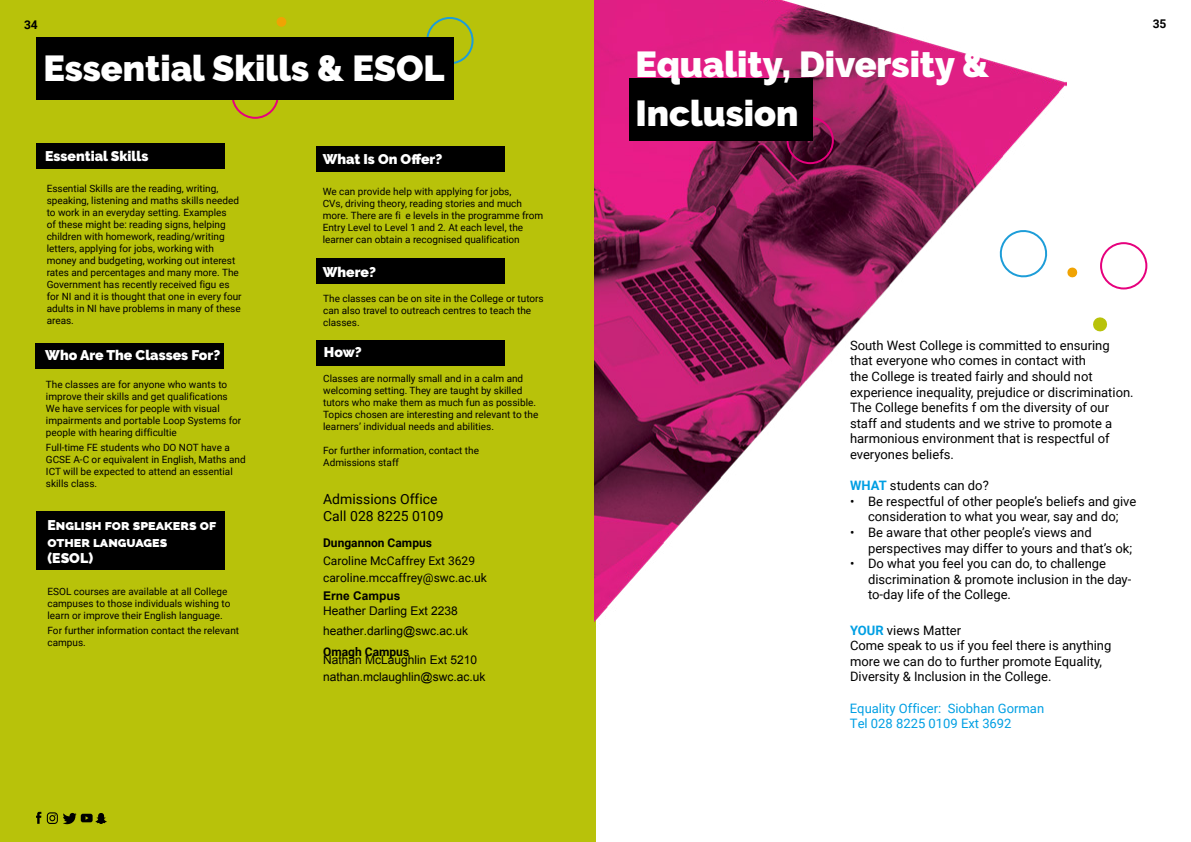
<style>
.page{position:relative;width:1191px;height:842px;background:#fff}
.page>*{position:absolute;margin:0;border:0;box-sizing:border-box;transform-origin:0 0}
.t1{font:900 36px/48.9px "Raleway";color:#fff}
.t2{font:900 14px/16.8px "Raleway";color:#fff}
.t3{font:14px/16.8px "Roboto";color:#000}
.t4{font:13px/15.6px "Roboto";color:#000}
.t5{font:13px/15.6px "Roboto";color:#009fe3}
.t6{font:12px/20.3px "Arial";color:#000}
.t7{font:12px/17.5px "Roboto";color:#000}
.t8{font:700 12px "Roboto";color:#000}
.t9{font:700 12px "Roboto";color:#000}
.t10{font:700 12px "Arial";color:#000}
.t11{font:10px/12px "Roboto";color:#000}
.s1{font-weight:700;color:#009fe3}
</style>
<div class="page">
<div style="left:0;top:0;width:595px;height:842px;background:#b8c20a"></div>
<div style="left:276px;top:17px;width:10px;height:10px;background:#f0a303;border-radius:50%"></div>
<svg style="left:426px;top:17px;width:47px;height:47px"></svg>
<svg style="left:232px;top:100px;width:47px;height:19px"></svg>
<div style="left:36px;top:38px;width:418px;height:62px;background:#000"></div>
<div style="left:36px;top:143px;width:188px;height:26px;background:#000"></div>
<div style="left:35px;top:343px;width:189px;height:25px;background:#000"></div>
<div style="left:36px;top:511px;width:188px;height:58px;background:#000"></div>
<div style="left:316px;top:146px;width:188px;height:26px;background:#000"></div>
<div style="left:316px;top:259px;width:188px;height:25px;background:#000"></div>
<div style="left:316px;top:340px;width:188px;height:26px;background:#000"></div>
<svg style="left:47px;top:812px;width:60px;height:13px"></svg>
<svg style="left:36px;top:812px;width:5px;height:12px"></svg>
<img style="left:594px;top:0;width:472px;height:700px">
<svg style="left:786px;top:117px;width:48px;height:47px"></svg>
<div style="left:629px;top:78px;width:184px;height:62px;background:#000"></div>
<svg style="left:1067px;top:267px;width:10px;height:11px"></svg>
<svg style="left:1093px;top:317px;width:15px;height:15px"></svg>
<svg style="left:996px;top:227px;width:54px;height:54px"></svg>
<svg style="left:1100px;top:242px;width:47px;height:47px"></svg>
<p class="t8" style="left:24px;top:16px;width:15px">34</p>
<p class="t8" style="left:1152px;top:15px;width:15px">35</p>
<h1 class="t1" style="left:43px;top:44px;width:403px">Essential Skills &amp; ESOL</h1>
<h2 class="t2" style="left:45px;top:147px;width:105px">Essential Skills</h2>
<p class="t11" style="left:47px;top:182px;width:196px">Essential Skills are the reading, writing, speaking, listening and maths skills needed to work in an everyday setting. Examples<br>of these might be: reading signs, helping children with homework, reading/writing letters, applying for jobs, working with money and budgeting, working out interest rates and percentages and many more. The Government has recently received figu es for NI and it is thought that one in every four adults in NI have problems in many of these areas.</p>
<h2 class="t2" style="left:45px;top:347px;width:176px">Who Are The Classes For?</h2>
<p class="t11" style="left:46px;top:378px;width:197px">The classes are for anyone who wants to improve their skills and get qualifications We have services for people with visual impairments and portable Loop Systems for people with hearing difficultie</p>
<p class="t11" style="left:46px;top:441px;width:201px">Full-time FE students who DO NOT have a GCSE A-C or equivalent in English, Maths and ICT will be expected to attend an essential skills class.</p>
<h2 class="t2" style="left:48px;top:516px;width:170px">English for speakers of other languages (ESOL)</h2>
<p class="t11" style="left:48px;top:585px;width:184px">ESOL courses are available at all College campuses to those individuals wishing to learn or improve their English language.</p>
<p class="t11" style="left:48px;top:624px;width:193px">For further information contact the relevant campus.</p>
<h2 class="t2" style="left:323px;top:151px;width:121px">What Is On Offer?</h2>
<p class="t11" style="left:323px;top:185px;width:222px">We can provide help with applying for jobs,<br>CVs, driving theory, reading stories and much more. There are fi e levels in the programme from Entry Level to Level 1 and 2. At each level, the learner can obtain a recognised qualification</p>
<h2 class="t2" style="left:323px;top:264px;width:55px">Where?</h2>
<p class="t11" style="left:323px;top:292px;width:222px">The classes can be on site in the College or tutors can also travel to outreach centres to teach the classes.</p>
<h2 class="t2" style="left:324px;top:344px;width:39px">How?</h2>
<p class="t11" style="left:323px;top:372px;width:217px">Classes are normally small and in a calm and welcoming setting. They are taught by skilled tutors who make them as much fun as possible.<br>Topics chosen are interesting and relevant to the learners’ individual needs and abilities.</p>
<p class="t11" style="left:323px;top:444px;width:157px">For further information, contact the<br>Admissions staff</p>
<h2 class="t3" style="left:323px;top:490px;width:122px">Admissions Office<br>Call 028 8225 0109</h2>
<p class="t8" style="left:323px;top:534px;width:110px">Dungannon Campus</p>
<p class="t7" style="left:323px;top:551px;width:165px">Caroline McCaffrey Ext 3629 caroline.mccaffrey@swc.ac.uk</p>
<p class="t10" style="left:323px;top:588px;width:79px">Erne Campus</p>
<p class="t6" style="left:323px;top:601px;width:146px">Heather Darling Ext 2238 heather.darling@swc.ac.uk</p>
<p class="t9" style="left:323px;top:643px;width:87px">Omagh Campus</p>
<p class="t6" style="left:323px;top:651px;width:164px;line-height:17.5px">Nathan McLaughlin Ext 5210 nathan.mclaughlin@swc.ac.uk</p>
<h1 class="t1" style="left:635px;top:40px;width:355px">Equality, Diversity &amp;<br>Inclusion</h1>
<p class="t4" style="left:850px;top:337px;width:285px">South West College is committed to ensuring that everyone who comes in contact with<br>the College is treated fairly and should not experience inequality, prejudice or discrimination.<br>The College benefits f om the diversity of our staff and students and we strive to promote a harmonious environment that is respectful of everyones beliefs.</p>
<h3 class="t4" style="left:850px;top:477px;width:140px"><span class="s1">WHAT</span> students can do?</h3>
<h3 class="t4" style="left:850px;top:493px;width:288px">• Be respectful of other people’s beliefs and give</h3>
<h3 class="t4" style="left:868px;top:508px;width:252px">consideration to what you wear, say and do;</h3>
<h3 class="t4" style="left:850px;top:524px;width:6px">•</h3>
<h3 class="t4" style="left:850px;top:555px;width:6px">•</h3>
<h3 class="t4" style="left:868px;top:524px;width:266px">Be aware that other people’s views and perspectives may differ to yours and that’s ok; Do what you feel you can do, to challenge discrimination &amp; promote inclusion in the day&shy;to-day life of the College.</h3>
<h3 class="t4" style="left:850px;top:622px;width:263px"><span class="s1">YOUR</span> views Matter<br>Come speak to us if you feel there is anything more we can do to further promote Equality, Diversity &amp; Inclusion in the College.</h3>
<h3 class="t5" style="left:850px;top:700px;width:196px">Equality Officer: Siobhan Gorman<br>Tel 028 8225 0109 Ext 3692</h3>
</div>
